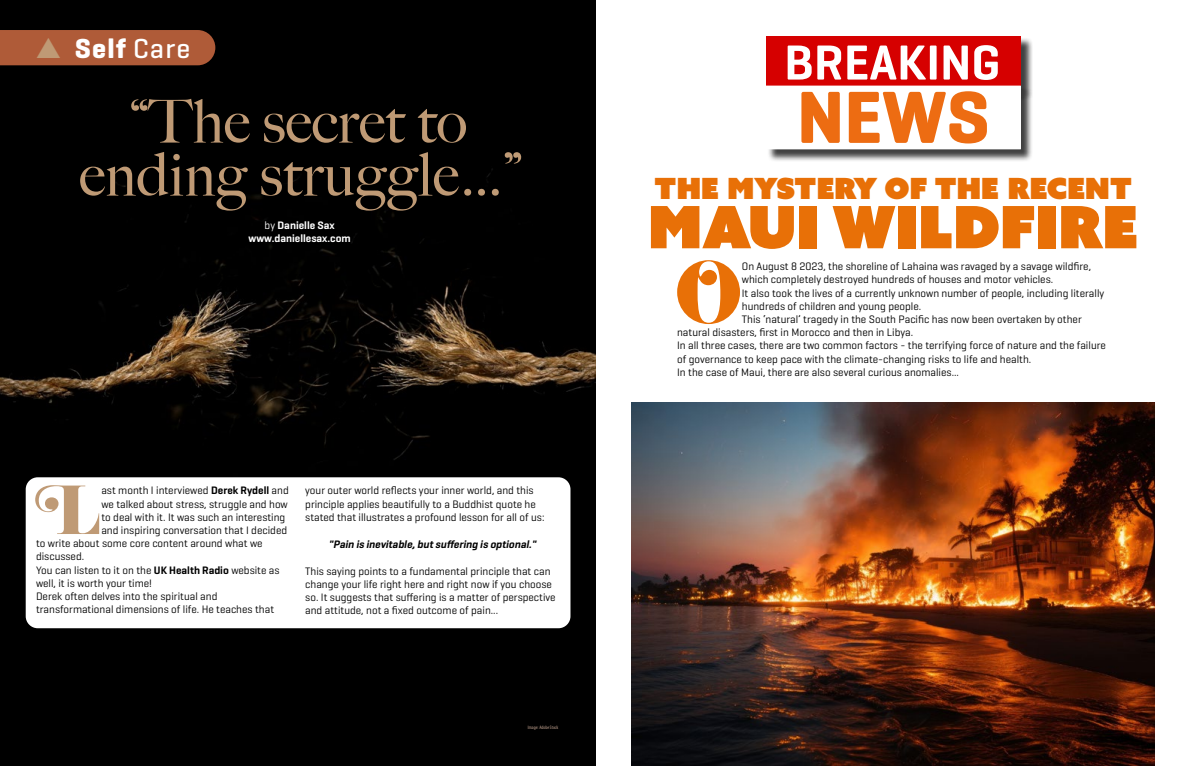
<style>
.page{position:relative;width:1191px;height:766px;background:#fff}
.page>*{position:absolute;margin:0;border:0;box-sizing:border-box;transform-origin:0 0}
.t1{font:77px "Eloquent JF Pro";color:#e87007}
.t2{font:700 75px "Geogrotesque";color:#ed6c12}
.t3{font:60.5px "Eloquent JF Pro";color:#bf9a75}
.t4{font:500 60px/53px "Big Caslon";color:#bf9a75;text-align:center}
.t5{font:58.3px "Azo Sans Uber";color:#e87007}
.t6{font:600 50px "Geogrotesque";color:#fff}
.t7{font:29.2px "Azo Sans Uber";color:#e87007}
.t8{font:700 28px "Geogrotesque";color:#fff}
.t9{font:11px/13.2px "Geogrotesque";color:#000}
.t10{font:italic 600 11px "Geogrotesque";color:#000}
.t11{font:600 11px/13.2px "Geogrotesque";color:#fff;text-align:center}
.t12{font:condensed 5px "Myriad Pro";color:#bd9e8c}
.s1{font-weight:500}
.s2{font-weight:400}
.s3{font-weight:600}
</style>
<div class="page">
<div style="left:0;top:0;width:595px;height:765px;background:#000"></div>
<img style="left:0;top:169px;width:595px;height:354px">
<div style="left:26px;top:477px;width:544px;height:151px;background:#fff;border-radius:12px"></div>
<div style="left:767px;top:37px;width:266px;height:64px;background:#000;opacity:.75"></div>
<div style="left:766px;top:36px;width:254px;height:52px;background:#d60000"></div>
<div style="left:767px;top:87px;width:266px;height:75px;background:#000;opacity:.75"></div>
<div style="left:766px;top:86px;width:254px;height:63px;background:#fff"></div>
<img style="left:631px;top:402px;width:524px;height:363px">
<div style="left:0;top:30px;width:215px;height:35px;background:#af5b38"></div>
<h3 class="t8" style="left:75px;top:31px;width:117px">Self <span class="s1">Care</span></h3>
<h3 class="t4" style="left:79px;top:92px;width:443px">“The secret to ending struggle…”</h3>
<p class="t11" style="left:248px;top:218px;width:104px"><span class="s2">by</span> Danielle Sax www.daniellesax.com</p>
<h3 class="t3" style="left:35px;top:477px;width:68px">L</h3>
<p class="t9" style="left:101px;top:483px;width:189px">ast month I interviewed <span class="s3">Derek Rydell</span> and</p>
<p class="t9" style="left:101px;top:496px;width:188px">we talked about stress, struggle and how</p>
<p class="t9" style="left:101px;top:510px;width:185px">to deal with it. It was such an interesting</p>
<p class="t9" style="left:101px;top:523px;width:187px">and inspiring conversation that I decided</p>
<p class="t9" style="left:36px;top:536px;width:228px">to write about some core content around what we</p>
<p class="t9" style="left:36px;top:549px;width:50px">discussed.</p>
<p class="t9" style="left:36px;top:562px;width:245px">You can listen to it on the <span class="s3">UK Health Radio</span> website as</p>
<p class="t9" style="left:36px;top:576px;width:117px">well, it is worth your time!</p>
<p class="t9" style="left:36px;top:589px;width:183px">Derek often delves into the spiritual and</p>
<p class="t9" style="left:36px;top:602px;width:240px">transformational dimensions of life. He teaches that</p>
<p class="t9" style="left:305px;top:483px;width:241px">your outer world reflects your inner world, and this principle applies beautifully to a Buddhist quote he stated that illustrates a profound lesson for all of us:</p>
<p class="t10" style="left:328px;top:537px;width:212px">"Pain is inevitable,butsuffering is optional."</p>
<p class="t9" style="left:305px;top:564px;width:252px">This saying points to a fundamental principle that can change your life right here and right now if you choose so. It suggests that suffering is a matter of perspective and attitude, not a fixed outcome of pain...</p>
<p class="t12" style="left:528px;top:723px;width:32px">Image: Adobe Stock</p>
<h3 class="t6" style="left:784px;top:31px;width:218px">BREAKING</h3>
<h2 class="t2" style="left:797px;top:70px;width:194px">NEWS</h2>
<h3 class="t7" style="left:654px;top:168px;width:479px">THE MYSTERY OF THE RECENT</h3>
<h3 class="t5" style="left:648px;top:188px;width:491px">MAUI WILDFIRE</h3>
<h1 class="t1" style="left:675px;top:251px;width:68px">O</h1>
<p class="t9" style="left:742px;top:259px;width:351px">On August 8 2023, the shoreline of Lahaina was ravaged by a savage wildfire,</p>
<p class="t9" style="left:742px;top:272px;width:313px">which completely destroyed hundreds of houses and motor vehicles.</p>
<p class="t9" style="left:742px;top:286px;width:364px">It also took the lives of a currently unknown number of people, including literally</p>
<p class="t9" style="left:742px;top:299px;width:181px">hundreds of children and young people.</p>
<p class="t9" style="left:742px;top:312px;width:341px">This ‘natural’ tragedy in the South Pacific has now been overtaken by other</p>
<p class="t9" style="left:677px;top:325px;width:237px">natural disasters, first in Morocco and then in Libya.</p>
<p class="t9" style="left:677px;top:338px;width:430px">In all three cases, there are two common factors - the terrifying force of nature and the failure</p>
<p class="t9" style="left:677px;top:352px;width:356px">of governance to keep pace with the climate-changing risks to life and health.</p>
<p class="t9" style="left:677px;top:365px;width:283px">In the case of Maui, there are also several curious anomalies...</p>
</div>
